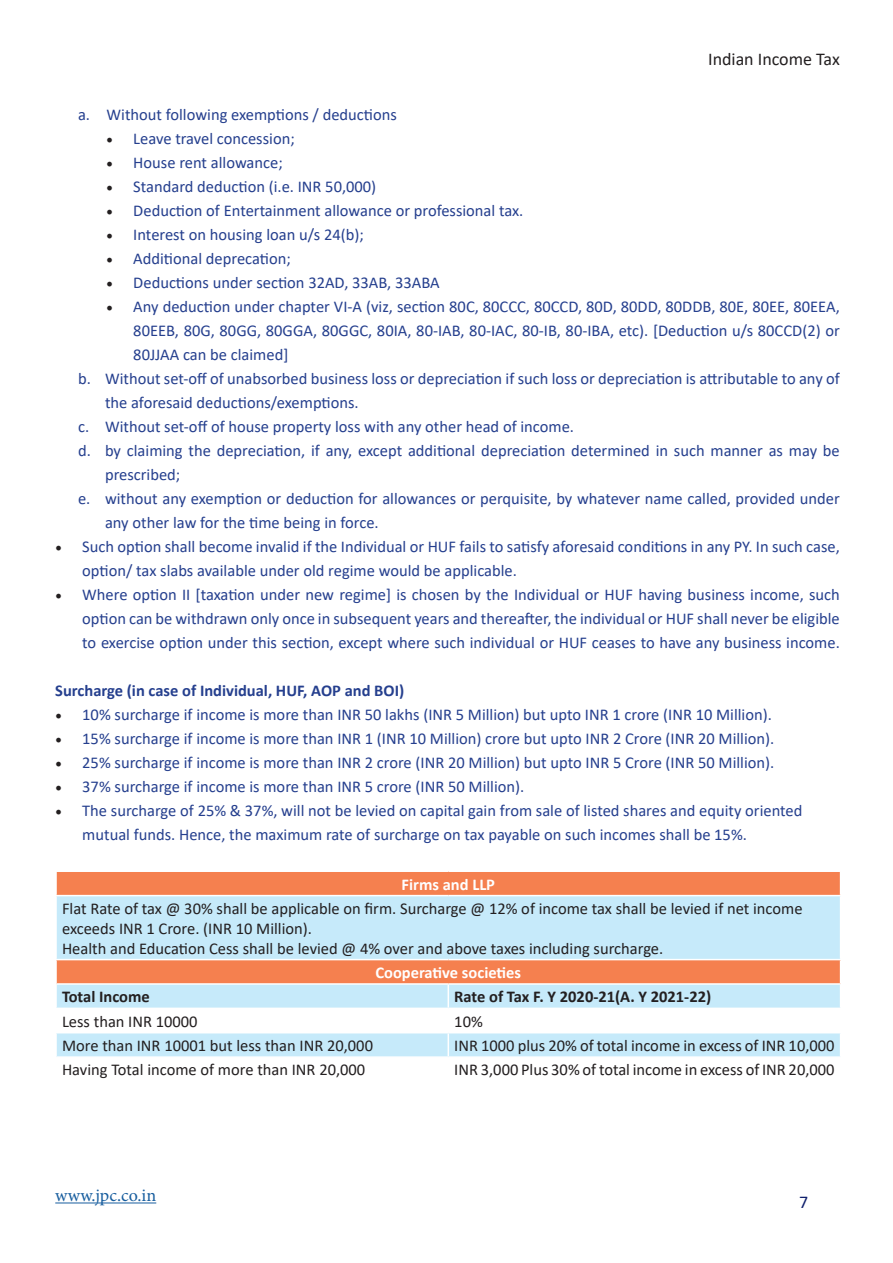
<style>
.page{position:relative;width:893px;height:1263px;background:#fff}
.page>*{position:absolute;margin:0;border:0;box-sizing:border-box;transform-origin:0 0}
.t1{font:18px "Calibri";color:#231f20}
.t2{font:18px "Minion Pro";letter-spacing:.005em;color:#175d9e}
.t3{font:18px "Calibri";color:#10206d}
.t4{font:16.5px/24px "Calibri";color:#253f8e}
.t5{font:16.5px/19.8px "Calibri";color:#231f20}
.t6{font:700 16.5px "Calibri";color:#253f8e}
.t7{font:700 16.5px "Calibri";color:#231f20}
.t8{font:700 16.5px "Calibri";color:#fff}
.s1{font-family:"Minion Pro";font-size:18px;color:#231f20}
</style>
<div class="page">
<hr style="left:55px;top:1202px;width:101px;height:1px;background:#175d9e">
<div style="left:56px;top:871px;width:785px;height:25px;background:#f5804f"></div>
<svg style="left:57px;top:896px;width:783px;height:160px;fill:#c6eafa"></svg>
<div style="left:56px;top:959px;width:785px;height:25px;background:#f5804f"></div>
<hr style="left:55px;top:870px;width:393px;height:2px;background:#fff">
<hr style="left:55px;top:872px;width:2px;height:23px;background:#fff">
<hr style="left:448px;top:870px;width:393px;height:2px;background:#fff">
<svg style="left:840px;top:872px;width:1px;height:23px"></svg>
<hr style="left:55px;top:895px;width:393px;height:1px;background:#fff">
<hr style="left:448px;top:895px;width:393px;height:1px;background:#fff">
<hr style="left:55px;top:959px;width:393px;height:1px;background:#fff">
<hr style="left:55px;top:960px;width:2px;height:23px;background:#fff">
<hr style="left:448px;top:959px;width:393px;height:1px;background:#fff">
<hr style="left:55px;top:983px;width:393px;height:2px;background:#fff">
<hr style="left:448px;top:983px;width:393px;height:2px;background:#fff">
<hr style="left:55px;top:1007px;width:393px;height:2px;background:#fff">
<hr style="left:448px;top:1007px;width:393px;height:2px;background:#fff">
<hr style="left:55px;top:1032px;width:393px;height:1px;background:#fff">
<hr style="left:448px;top:1032px;width:393px;height:1px;background:#fff">
<svg style="left:448px;top:985px;width:1px;height:72px"></svg>
<svg style="left:840px;top:960px;width:1px;height:24px"></svg>
<p class="t1" style="left:708px;top:46px;width:133px">Indian Income Tax</p>
<p class="t4" style="left:78px;top:102px;width:320px">a. Without following exemptions / deductions</p>
<p class="t4" style="left:106px;top:126px;width:190px"><span class="s1">•</span> Leave travel concession;</p>
<p class="t4" style="left:106px;top:150px;width:178px"><span class="s1">•</span> House rent allowance;</p>
<p class="t4" style="left:106px;top:174px;width:271px"><span class="s1">•</span> Standard deduction (i.e. INR 50,000)</p>
<p class="t4" style="left:106px;top:198px;width:419px"><span class="s1">•</span> Deduction of Entertainment allowance or professional tax.</p>
<p class="t4" style="left:106px;top:222px;width:259px"><span class="s1">•</span> Interest on housing loan u/s 24(b);</p>
<p class="t4" style="left:106px;top:246px;width:186px"><span class="s1">•</span> Additional deprecation;</p>
<p class="t4" style="left:106px;top:270px;width:335px"><span class="s1">•</span> Deductions under section 32AD, 33AB, 33ABA</p>
<p class="t4" style="left:106px;top:294px;width:735px"><span class="s1">•</span> Any deduction under chapter VI-A (viz, section 80C, 80CCC, 80CCD, 80D, 80DD, 80DDB, 80E, 80EE, 80EEA,</p>
<p class="t4" style="left:133px;top:318px;width:708px">80EEB, 80G, 80GG, 80GGA, 80GGC, 80IA, 80-IAB, 80-IAC, 80-IB, 80-IBA, etc). [Deduction u/s 80CCD(2) or</p>
<p class="t4" style="left:133px;top:342px;width:157px">80JJAA can be claimed]</p>
<p class="t4" style="left:78px;top:366px;width:763px">b. Without set-off of unabsorbed business loss or depreciation if such loss or depreciation is attributable to any of</p>
<p class="t4" style="left:105px;top:390px;width:255px">the aforesaid deductions/exemptions.</p>
<p class="t4" style="left:78px;top:414px;width:497px">c. Without set-off of house property loss with any other head of income.</p>
<p class="t4" style="left:78px;top:438px;width:763px">d. by claiming the depreciation, if any, except additional depreciation determined in such manner as may be</p>
<p class="t4" style="left:105px;top:462px;width:77px">prescribed;</p>
<p class="t4" style="left:78px;top:486px;width:763px">e. without any exemption or deduction for allowances or perquisite, by whatever name called, provided under</p>
<p class="t4" style="left:105px;top:510px;width:275px">any other law for the time being in force.</p>
<p class="t4" style="left:82px;top:534px;width:759px;text-indent:-27px"><span class="s1">•</span> Such option shall become invalid if the Individual or HUF fails to satisfy aforesaid conditions in any PY. In such case, option/ tax slabs available under old regime would be applicable.</p>
<p class="t4" style="left:82px;top:582px;width:759px;text-align:justify;text-indent:-27px"><span class="s1">•</span> Where option II [taxation under new regime] is chosen by the Individual or HUF having business income, such option can be withdrawn only once in subsequent years and thereafter, the individual or HUF shall never be eligible to exercise option under this section, except where such individual or HUF ceases to have any business income.</p>
<p class="t6" style="left:55px;top:679px;width:350px">Surcharge (in case of Individual, HUF, AOP and BOI)</p>
<p class="t4" style="left:55px;top:702px;width:718px"><span class="s1">•</span> 10% surcharge if income is more than INR 50 lakhs (INR 5 Million) but upto INR 1 crore (INR 10 Million).</p>
<p class="t4" style="left:55px;top:726px;width:720px"><span class="s1">•</span> 15% surcharge if income is more than INR 1 (INR 10 Million) crore but upto INR 2 Crore (INR 20 Million).</p>
<p class="t4" style="left:55px;top:750px;width:720px"><span class="s1">•</span> 25% surcharge if income is more than INR 2 crore (INR 20 Million) but upto INR 5 Crore (INR 50 Million).</p>
<p class="t4" style="left:55px;top:774px;width:470px"><span class="s1">•</span> 37% surcharge if income is more than INR 5 crore (INR 50 Million).</p>
<p class="t4" style="left:82px;top:798px;width:722px;text-indent:-27px"><span class="s1">•</span> The surcharge of 25% &amp; 37%, will not be levied on capital gain from sale of listed shares and equity oriented mutual funds. Hence, the maximum rate of surcharge on tax payable on such incomes shall be 15%.</p>
<p class="t8" style="left:402px;top:872px;width:95px">Firms and LLP</p>
<p class="t5" style="left:62px;top:898px;width:742px">Flat Rate of tax @ 30% shall be applicable on firm. Surcharge @ 12% of income tax shall be levied if net income exceeds INR 1 Crore. (INR 10 Million).<br>Health and Education Cess shall be levied @ 4% over and above taxes including surcharge.</p>
<p class="t8" style="left:375px;top:961px;width:147px">Cooperative societies</p>
<p class="t7" style="left:62px;top:985px;width:89px">Total Income</p>
<p class="t7" style="left:454px;top:985px;width:258px">Rate of Tax F. Y 2020-21(A. Y 2021-22)</p>
<p class="t5" style="left:62px;top:1011px;width:137px">Less than INR 10000</p>
<p class="t5" style="left:454px;top:1011px;width:30px">10%</p>
<p class="t5" style="left:62px;top:1035px;width:312px">More than INR 10001 but less than INR 20,000</p>
<p class="t5" style="left:454px;top:1035px;width:382px">INR 1000 plus 20% of total income in excess of INR 10,000</p>
<p class="t5" style="left:62px;top:1060px;width:305px">Having Total income of more than INR 20,000</p>
<p class="t5" style="left:454px;top:1060px;width:382px">INR 3,000 Plus 30% of total income in excess of INR 20,000</p>
<p class="t2" style="left:55px;top:1183px;width:102px">www.jpc.co.in</p>
<p class="t3" style="left:799px;top:1190px;width:11px">7</p>
</div>
